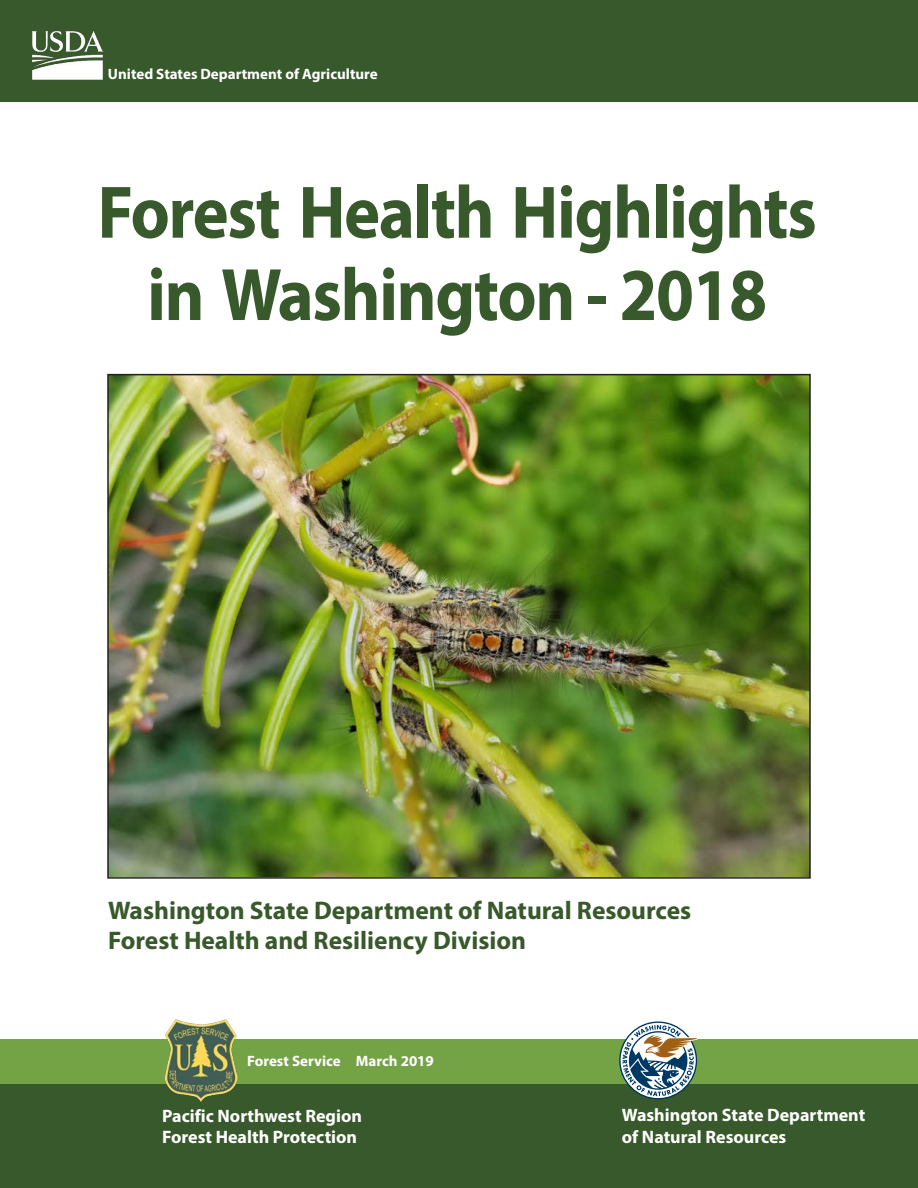
<style>
.page{position:relative;width:918px;height:1188px;background:#fff}
.page>*{position:absolute;margin:0;border:0;box-sizing:border-box;transform-origin:0 0}
.t1{font:700 75px "Myriad Pro";letter-spacing:-.02em;color:#38592b;scale:.91 1}
.t2{font:700 25.5px "Myriad Pro";color:#38592b}
.t3{font:700 18px/21.6px "Myriad Pro";color:#fff}
.t4{font:700 15px "Myriad Pro";color:#fff}
</style>
<div class="page">
<div style="left:0;top:1039px;width:918px;height:51px;background:#74a345"></div>
<div style="left:0;top:0;width:918px;height:101px;background:#38592b"></div>
<div style="left:0;top:1085px;width:918px;height:103px;background:#38592b"></div>
<img style="left:32px;top:31px;width:71px;height:49px">
<img style="left:165px;top:1020px;width:73px;height:81px">
<img style="left:110px;top:377px;width:698px;height:499px">
<div style="left:107px;top:374px;width:704px;height:505px;border:2px solid #231f20"></div>
<svg style="left:619px;top:1022px;width:80px;height:77px"></svg>
<p class="t4" style="left:108px;top:64px;width:271px">United States Department of Agriculture</p>
<p class="t1" style="left:98px;top:164px;width:792px">Forest Health Highlights</p>
<p class="t1" style="left:147px;top:246px;width:683px">in Washington - 2018</p>
<p class="t2" style="left:108px;top:894px;width:585px">Washington State Department of Natural Resources</p>
<p class="t2" style="left:108px;top:924px;width:420px">Forest Health and Resiliency Division</p>
<p class="t4" style="left:247px;top:1051px;width:188px">Forest Service March 2019</p>
<p class="t3" style="left:162px;top:1104px;width:201px">Pacific Northwest Region</p>
<p class="t3" style="left:162px;top:1126px;width:197px">Forest Health Protection</p>
<p class="t3" style="left:622px;top:1104px;width:245px">Washington State Department of Natural Resources</p>
</div>
